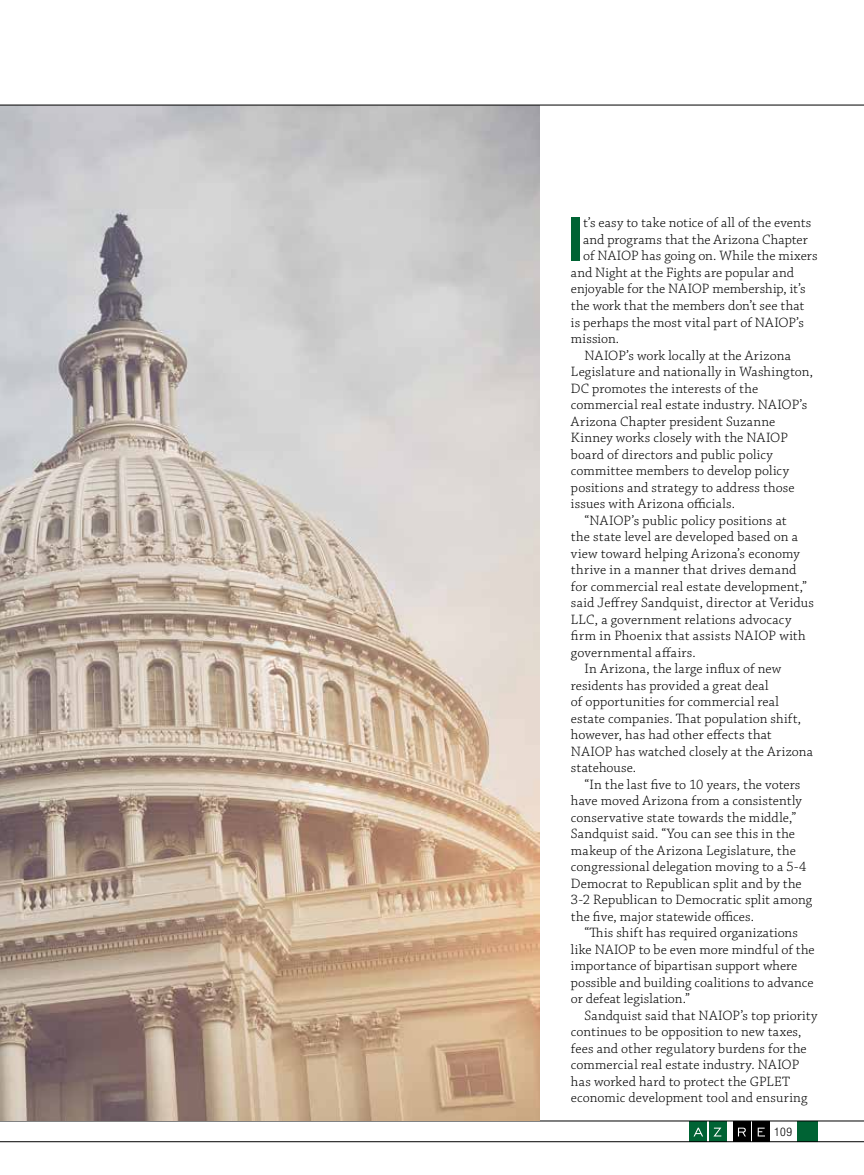
<style>
.page{position:relative;width:864px;height:1175px;background:#fff}
.page>*{position:absolute;margin:0;border:0;box-sizing:border-box;transform-origin:0 0}
.t1{font:700 condensed 60.45px "Helvetica Neue";color:#006334}
.t2{font:300 14.25px "Chaparral Pro";letter-spacing:.01em;color:#000}
.t3{font:300 condensed 11.85px "Helvetica Neue";color:#000}
</style>
<div class="page">
<div style="left:797px;top:1121px;width:21px;height:20px;background:#006334"></div>
<div style="left:690px;top:1121px;width:17px;height:20px;background:#006334"></div>
<div style="left:709px;top:1121px;width:17px;height:20px;background:#006334"></div>
<div style="left:733px;top:1121px;width:17px;height:20px;background:#000"></div>
<div style="left:752px;top:1121px;width:18px;height:20px;background:#000"></div>
<svg style="left:694px;top:1127px;width:71px;height:9px"></svg>
<hr style="left:0;top:1141px;width:864px;height:1px;background:#000">
<hr style="left:0;top:1120px;width:864px;height:1px;background:#000">
<img style="left:0;top:106px;width:540px;height:1014px">
<hr style="left:0;top:105px;width:864px;height:1px;background:#000">
<h1 class="t1" style="left:568px;top:202px;width:17px">I</h1>
<p class="t2" style="left:583px;top:215px;width:230px">t’s easy to take notice of all of the events</p>
<p class="t2" style="left:583px;top:232px;width:226px">and programs that the Arizona Chapter</p>
<p class="t2" style="left:583px;top:248px;width:236px">of NAIOP has going on. While the mixers</p>
<p class="t2" style="left:571px;top:265px;width:224px">and Night at the Fights are popular and</p>
<p class="t2" style="left:571px;top:281px;width:236px">enjoyable for the NAIOP membership, it’s</p>
<p class="t2" style="left:571px;top:298px;width:235px">the work that the members don’t see that</p>
<p class="t2" style="left:571px;top:314px;width:235px">is perhaps the most vital part of NAIOP’s</p>
<p class="t2" style="left:571px;top:331px;width:50px">mission.</p>
<p class="t2" style="left:584px;top:347px;width:208px">NAIOP’s work locally at the Arizona</p>
<p class="t2" style="left:571px;top:364px;width:244px">Legislature and nationally in Washington,</p>
<p class="t2" style="left:571px;top:380px;width:189px">DC promotes the interests of the</p>
<p class="t2" style="left:571px;top:397px;width:238px">commercial real estate industry. NAIOP’s</p>
<p class="t2" style="left:571px;top:413px;width:206px">Arizona Chapter president Suzanne</p>
<p class="t2" style="left:571px;top:430px;width:218px">Kinney works closely with the NAIOP</p>
<p class="t2" style="left:571px;top:446px;width:203px">board of directors and public policy</p>
<p class="t2" style="left:571px;top:463px;width:220px">committee members to develop policy</p>
<p class="t2" style="left:571px;top:479px;width:225px">positions and strategy to address those</p>
<p class="t2" style="left:571px;top:496px;width:166px">issues with Arizona officials.</p>
<p class="t2" style="left:584px;top:512px;width:204px">“NAIOP’s public policy positions at</p>
<p class="t2" style="left:571px;top:529px;width:229px">the state level are developed based on a</p>
<p class="t2" style="left:571px;top:545px;width:231px">view toward helping Arizona’s economy</p>
<p class="t2" style="left:571px;top:562px;width:227px">thrive in a manner that drives demand</p>
<p class="t2" style="left:571px;top:578px;width:238px">for commercial real estate development,”</p>
<p class="t2" style="left:571px;top:595px;width:245px">said Jeffrey Sandquist, director at Veridus</p>
<p class="t2" style="left:571px;top:611px;width:222px">LLC, a government relations advocacy</p>
<p class="t2" style="left:571px;top:628px;width:236px">firm in Phoenix that assists NAIOP with</p>
<p class="t2" style="left:571px;top:644px;width:126px">governmental affairs.</p>
<p class="t2" style="left:584px;top:661px;width:198px">In Arizona, the large influx of new</p>
<p class="t2" style="left:571px;top:677px;width:199px">residents has provided a great deal</p>
<p class="t2" style="left:571px;top:694px;width:210px">of opportunities for commercial real</p>
<p class="t2" style="left:571px;top:710px;width:232px">estate companies. That population shift,</p>
<p class="t2" style="left:571px;top:727px;width:202px">however, has had other effects that</p>
<p class="t2" style="left:571px;top:743px;width:244px">NAIOP has watched closely at the Arizona</p>
<p class="t2" style="left:571px;top:760px;width:67px">statehouse.</p>
<p class="t2" style="left:584px;top:776px;width:218px">“In the last five to 10 years, the voters</p>
<p class="t2" style="left:571px;top:793px;width:232px">have moved Arizona from a consistently</p>
<p class="t2" style="left:571px;top:809px;width:227px">conservative state towards the middle,”</p>
<p class="t2" style="left:571px;top:826px;width:226px">Sandquist said. “You can see this in the</p>
<p class="t2" style="left:571px;top:842px;width:226px">makeup of the Arizona Legislature, the</p>
<p class="t2" style="left:571px;top:859px;width:237px">congressional delegation moving to a 5-4</p>
<p class="t2" style="left:571px;top:875px;width:232px">Democrat to Republican split and by the</p>
<p class="t2" style="left:571px;top:892px;width:243px">3-2 Republican to Democratic split among</p>
<p class="t2" style="left:571px;top:908px;width:185px">the five, major statewide offices.</p>
<p class="t2" style="left:584px;top:925px;width:215px">“This shift has required organizations</p>
<p class="t2" style="left:571px;top:941px;width:245px">like NAIOP to be even more mindful of the</p>
<p class="t2" style="left:571px;top:958px;width:228px">importance of bipartisan support where</p>
<p class="t2" style="left:571px;top:974px;width:244px">possible and building coalitions to advance</p>
<p class="t2" style="left:571px;top:991px;width:121px">or defeat legislation.”</p>
<p class="t2" style="left:584px;top:1007px;width:235px">Sandquist said that NAIOP’s top priority</p>
<p class="t2" style="left:571px;top:1024px;width:232px">continues to be opposition to new taxes,</p>
<p class="t2" style="left:571px;top:1040px;width:237px">fees and other regulatory burdens for the</p>
<p class="t2" style="left:571px;top:1057px;width:230px">commercial real estate industry. NAIOP</p>
<p class="t2" style="left:571px;top:1073px;width:221px">has worked hard to protect the GPLET</p>
<p class="t2" style="left:571px;top:1090px;width:238px">economic development tool and ensuring</p>
<p class="t3" style="left:774px;top:1125px;width:20px">109</p>
</div>
